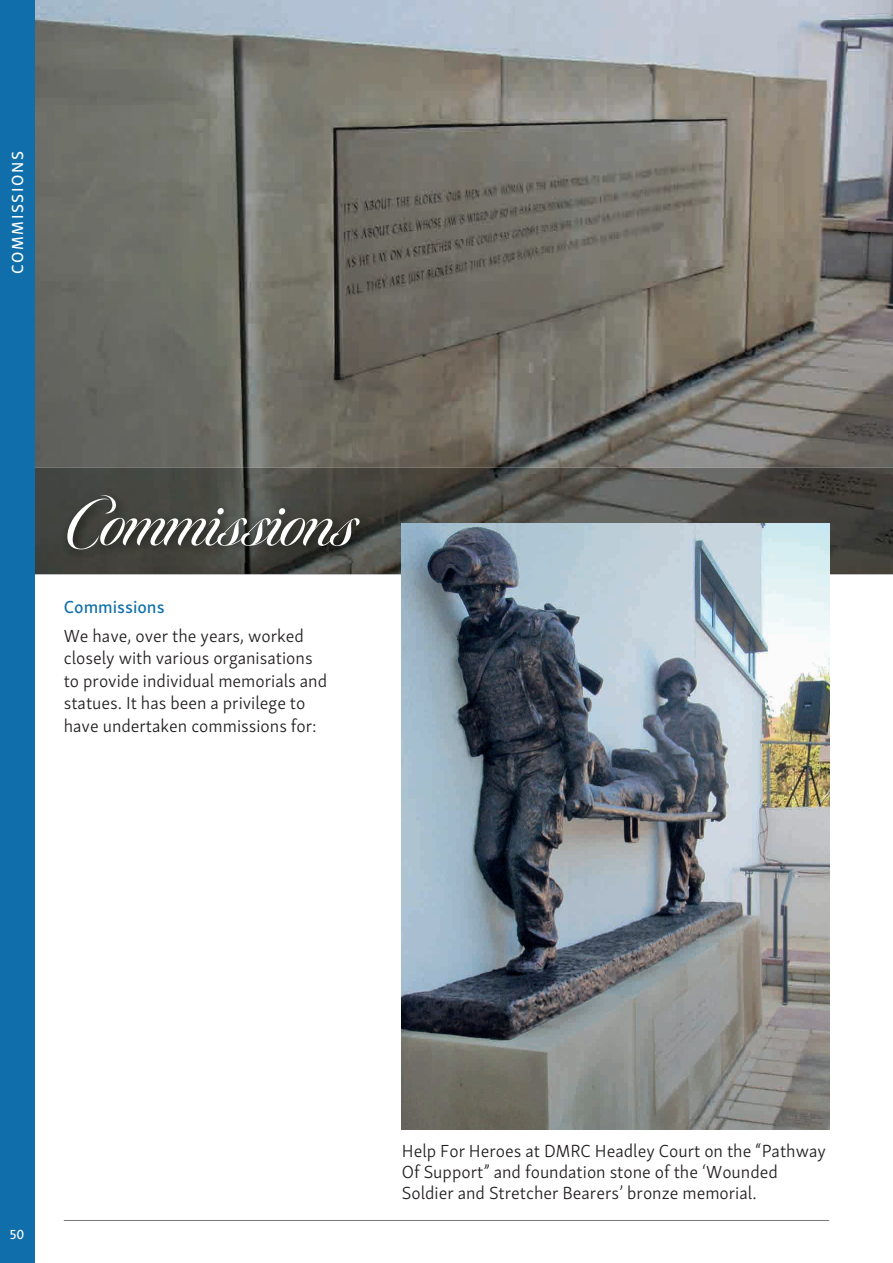
<style>
.page{position:relative;width:893px;height:1263px;background:#fff}
.page>*{position:absolute;margin:0;border:0;box-sizing:border-box;transform-origin:0 0}
.t1{font:500 72px "Tangier";color:#fff}
.t2{font:300 18px/22.5px "Skolar Sans Latn";color:#231f20}
.t3{font:18px "Skolar Sans Latn Me";color:#106fab}
.t4{font:16.5px "Skolar Sans Latn Me";letter-spacing:.1em;color:#fff}
.t5{font:13.5px "Skolar Sans Latn Me";color:#fff}
</style>
<div class="page">
<hr style="left:64px;top:1220px;width:765px;height:1px;background:#757878">
<img style="left:34px;top:0;width:859px;height:468px">
<img style="left:34px;top:468px;width:859px;height:106px">
<img style="left:402px;top:524px;width:427px;height:606px">
<div style="left:0;top:0;width:34px;height:1263px;background:#106fab"></div>
<img style="left:61px;top:488px;width:311px;height:74px">
<p class="t4" style="left:5px;top:274px;width:125px;rotate:-90deg">COMMISSIONS</p>
<h1 class="t1" style="left:64px;top:482px;width:295px">Commissions</h1>
<p class="t3" style="left:64px;top:593px;width:102px">Commissions</p>
<p class="t2" style="left:64px;top:623px;width:265px">We have, over the years, worked closely with various organisations to provide individual memorials and statues. It has been a privilege to have undertaken commissions for:</p>
<p class="t5" style="left:10px;top:1224px;width:16px">50</p>
<p class="t2" style="left:402px;top:1139px;width:426px;line-height:21px">Help For Heroes at DMRC Headley Court on the “Pathway<br>Of Support” and foundation stone of the ‘Wounded<br>Soldier and Stretcher Bearers’ bronze memorial.</p>
</div>
